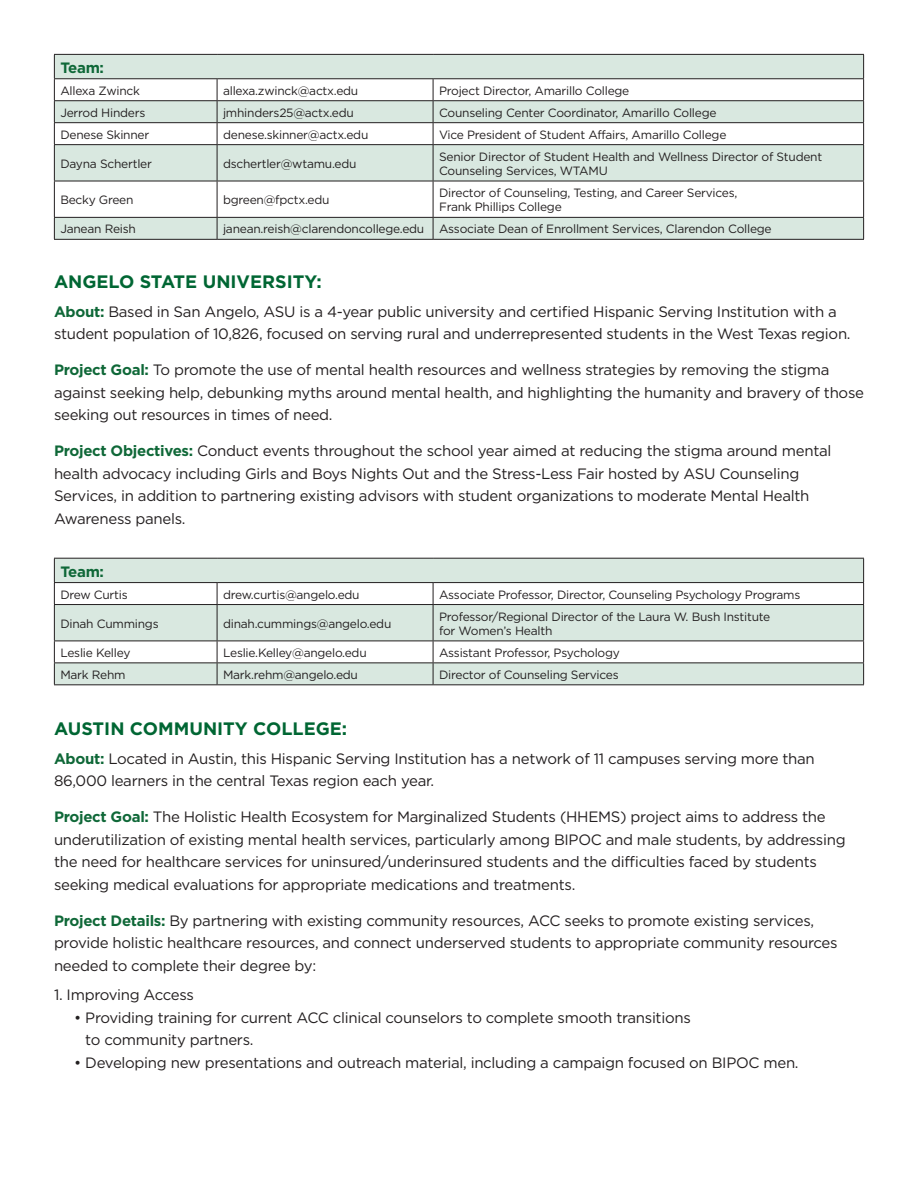
<style>
.page{position:relative;width:918px;height:1188px;background:#fff}
.page>*{position:absolute;margin:0;border:0;box-sizing:border-box;transform-origin:0 0}
.t1{font:700 18px "Gotham HTF";color:#063}
.t2{font:15px/22.5px "Gotham HTF";letter-spacing:-.02em;color:#231f20}
.t3{font:700 15px "Gotham HTF";letter-spacing:-.02em;color:#0f6838}
.t4{font:12px/14.4px "Gotham HTF";letter-spacing:-.02em;color:#231f20}
.s1{font-weight:700;color:#0f6838}
</style>
<div class="page">
<svg style="left:55px;top:55px;width:808px;height:184px;fill:#d9e8e0"></svg>
<hr style="left:217px;top:78px;width:216px;height:1px;background:#231f20">
<hr style="left:433px;top:78px;width:431px;height:1px;background:#231f20">
<hr style="left:54px;top:54px;width:163px;height:1px;background:#231f20">
<hr style="left:217px;top:54px;width:216px;height:1px;background:#231f20">
<hr style="left:433px;top:54px;width:431px;height:1px;background:#231f20">
<hr style="left:54px;top:78px;width:163px;height:1px;background:#231f20">
<hr style="left:54px;top:100px;width:163px;height:1px;background:#231f20">
<hr style="left:217px;top:100px;width:216px;height:1px;background:#231f20">
<hr style="left:433px;top:100px;width:431px;height:1px;background:#231f20">
<hr style="left:54px;top:122px;width:163px;height:1px;background:#231f20">
<svg style="left:54px;top:55px;width:1px;height:89px"></svg>
<hr style="left:217px;top:122px;width:216px;height:1px;background:#231f20">
<svg style="left:217px;top:79px;width:1px;height:65px"></svg>
<hr style="left:433px;top:122px;width:431px;height:1px;background:#231f20">
<svg style="left:433px;top:79px;width:1px;height:65px"></svg>
<svg style="left:863px;top:55px;width:1px;height:89px"></svg>
<hr style="left:54px;top:144px;width:163px;height:1px;background:#231f20">
<hr style="left:54px;top:145px;width:1px;height:36px;background:#231f20">
<hr style="left:217px;top:144px;width:216px;height:1px;background:#231f20">
<hr style="left:217px;top:145px;width:1px;height:36px;background:#231f20">
<hr style="left:433px;top:144px;width:431px;height:1px;background:#231f20">
<hr style="left:433px;top:145px;width:1px;height:36px;background:#231f20">
<hr style="left:863px;top:145px;width:1px;height:36px;background:#231f20">
<hr style="left:54px;top:181px;width:163px;height:1px;background:#231f20">
<hr style="left:54px;top:181px;width:1px;height:36px;background:#231f20">
<hr style="left:217px;top:181px;width:216px;height:1px;background:#231f20">
<hr style="left:217px;top:181px;width:1px;height:36px;background:#231f20">
<hr style="left:433px;top:181px;width:431px;height:1px;background:#231f20">
<hr style="left:433px;top:181px;width:1px;height:36px;background:#231f20">
<hr style="left:863px;top:181px;width:1px;height:36px;background:#231f20">
<hr style="left:54px;top:217px;width:163px;height:1px;background:#231f20">
<svg style="left:54px;top:218px;width:1px;height:21px"></svg>
<hr style="left:217px;top:217px;width:216px;height:1px;background:#231f20">
<svg style="left:217px;top:218px;width:1px;height:21px"></svg>
<hr style="left:433px;top:217px;width:431px;height:1px;background:#231f20">
<svg style="left:433px;top:218px;width:1px;height:21px"></svg>
<svg style="left:863px;top:218px;width:1px;height:21px"></svg>
<hr style="left:54px;top:239px;width:163px;height:1px;background:#231f20">
<hr style="left:217px;top:239px;width:216px;height:1px;background:#231f20">
<hr style="left:433px;top:239px;width:431px;height:1px;background:#231f20">
<svg style="left:55px;top:559px;width:808px;height:125px;fill:#d9e8e0"></svg>
<hr style="left:217px;top:582px;width:216px;height:1px;background:#231f20">
<hr style="left:433px;top:582px;width:431px;height:1px;background:#231f20">
<hr style="left:54px;top:558px;width:163px;height:1px;background:#231f20">
<hr style="left:217px;top:558px;width:216px;height:1px;background:#231f20">
<hr style="left:433px;top:558px;width:431px;height:1px;background:#231f20">
<hr style="left:54px;top:582px;width:163px;height:1px;background:#231f20">
<svg style="left:54px;top:559px;width:1px;height:45px"></svg>
<svg style="left:217px;top:583px;width:1px;height:21px"></svg>
<svg style="left:433px;top:583px;width:1px;height:21px"></svg>
<svg style="left:863px;top:559px;width:1px;height:45px"></svg>
<hr style="left:54px;top:604px;width:163px;height:1px;background:#231f20">
<hr style="left:54px;top:605px;width:1px;height:36px;background:#231f20">
<hr style="left:217px;top:604px;width:216px;height:1px;background:#231f20">
<hr style="left:217px;top:605px;width:1px;height:36px;background:#231f20">
<hr style="left:433px;top:604px;width:431px;height:1px;background:#231f20">
<hr style="left:433px;top:605px;width:1px;height:36px;background:#231f20">
<hr style="left:863px;top:605px;width:1px;height:36px;background:#231f20">
<hr style="left:54px;top:641px;width:163px;height:1px;background:#231f20">
<hr style="left:217px;top:641px;width:216px;height:1px;background:#231f20">
<hr style="left:433px;top:641px;width:431px;height:1px;background:#231f20">
<hr style="left:54px;top:662px;width:163px;height:1px;background:#231f20">
<svg style="left:54px;top:641px;width:1px;height:43px"></svg>
<hr style="left:217px;top:662px;width:216px;height:1px;background:#231f20">
<svg style="left:217px;top:641px;width:1px;height:43px"></svg>
<hr style="left:433px;top:662px;width:431px;height:1px;background:#231f20">
<svg style="left:433px;top:641px;width:1px;height:43px"></svg>
<svg style="left:863px;top:641px;width:1px;height:43px"></svg>
<hr style="left:54px;top:684px;width:163px;height:1px;background:#231f20">
<hr style="left:217px;top:684px;width:216px;height:1px;background:#231f20">
<hr style="left:433px;top:684px;width:431px;height:1px;background:#231f20">
<p class="t3" style="left:60px;top:59px;width:45px">Team:</p>
<p class="t4" style="left:60px;top:83px;width:81px">Allexa Zwinck</p>
<p class="t4" style="left:223px;top:83px;width:137px">allexa.zwinck@actx.edu</p>
<p class="t4" style="left:439px;top:83px;width:192px">Project Director, Amarillo College</p>
<p class="t4" style="left:60px;top:105px;width:86px">Jerrod Hinders</p>
<p class="t4" style="left:223px;top:105px;width:132px">jmhinders25@actx.edu</p>
<p class="t4" style="left:439px;top:105px;width:279px">Counseling Center Coordinator, Amarillo College</p>
<p class="t4" style="left:60px;top:127px;width:90px">Denese Skinner</p>
<p class="t4" style="left:223px;top:127px;width:147px">denese.skinner@actx.edu</p>
<p class="t4" style="left:439px;top:127px;width:289px">Vice President of Student Affairs, Amarillo College</p>
<p class="t4" style="left:60px;top:156px;width:93px">Dayna Schertler</p>
<p class="t4" style="left:223px;top:156px;width:135px">dschertler@wtamu.edu</p>
<p class="t4" style="left:439px;top:149px;width:385px">Senior Director of Student Health and Wellness Director of Student<br>Counseling Services, WTAMU</p>
<p class="t4" style="left:60px;top:193px;width:75px">Becky Green</p>
<p class="t4" style="left:223px;top:193px;width:108px">bgreen@fpctx.edu</p>
<p class="t4" style="left:439px;top:185px;width:300px">Director of Counseling, Testing, and Career Services,<br>Frank Phillips College</p>
<p class="t4" style="left:60px;top:222px;width:77px">Janean Reish</p>
<p class="t4" style="left:223px;top:222px;width:203px">janean.reish@clarendoncollege.edu</p>
<p class="t4" style="left:439px;top:222px;width:334px">Associate Dean of Enrollment Services, Clarendon College</p>
<p class="t1" style="left:54px;top:271px;width:269px">ANGELO STATE UNIVERSITY:</p>
<p class="t2" style="left:54px;top:300px;width:798px"><span class="s1">About:</span> Based in San Angelo, ASU is a 4-year public university and certified Hispanic Serving Institution with a student population of 10,826, focused on serving rural and underrepresented students in the West Texas region.</p>
<p class="t2" style="left:54px;top:359px;width:812px"><span class="s1">Project Goal:</span> To promote the use of mental health resources and wellness strategies by removing the stigma against seeking help, debunking myths around mental health, and highlighting the humanity and bravery of those seeking out resources in times of need.</p>
<p class="t2" style="left:54px;top:440px;width:779px"><span class="s1">Project Objectives:</span> Conduct events throughout the school year aimed at reducing the stigma around mental health advocacy including Girls and Boys Nights Out and the Stress-Less Fair hosted by ASU Counseling Services, in addition to partnering existing advisors with student organizations to moderate Mental Health Awareness panels.</p>
<p class="t3" style="left:60px;top:563px;width:45px">Team:</p>
<p class="t4" style="left:60px;top:587px;width:69px">Drew Curtis</p>
<p class="t4" style="left:223px;top:587px;width:138px">drew.curtis@angelo.edu</p>
<p class="t4" style="left:439px;top:587px;width:363px">Associate Professor, Director, Counseling Psychology Programs</p>
<p class="t4" style="left:60px;top:616px;width:100px">Dinah Cummings</p>
<p class="t4" style="left:223px;top:616px;width:170px">dinah.cummings@angelo.edu</p>
<p class="t4" style="left:439px;top:609px;width:333px">Professor/Regional Director of the Laura W. Bush Institute for Women’s Health</p>
<p class="t4" style="left:60px;top:645px;width:72px">Leslie Kelley</p>
<p class="t4" style="left:223px;top:645px;width:145px">Leslie.Kelley@angelo.edu</p>
<p class="t4" style="left:439px;top:645px;width:182px">Assistant Professor, Psychology</p>
<p class="t4" style="left:60px;top:667px;width:67px">Mark Rehm</p>
<p class="t4" style="left:223px;top:667px;width:136px">Mark.rehm@angelo.edu</p>
<p class="t4" style="left:439px;top:667px;width:181px">Director of Counseling Services</p>
<p class="t1" style="left:54px;top:718px;width:295px">AUSTIN COMMUNITY COLLEGE:</p>
<p class="t2" style="left:54px;top:747px;width:762px"><span class="s1">About:</span> Located in Austin, this Hispanic Serving Institution has a network of 11 campuses serving more than<br>86,000 learners in the central Texas region each year.</p>
<p class="t2" style="left:54px;top:806px;width:793px"><span class="s1">Project Goal:</span> The Holistic Health Ecosystem for Marginalized Students (HHEMS) project aims to address the underutilization of existing mental health services, particularly among BIPOC and male students, by addressing the need for healthcare services for uninsured/underinsured students and the difficulties faced by students seeking medical evaluations for appropriate medications and treatments.</p>
<p class="t2" style="left:54px;top:909px;width:785px"><span class="s1">Project Details:</span> By partnering with existing community resources, ACC seeks to promote existing services, provide holistic healthcare resources, and connect underserved students to appropriate community resources needed to complete their degree by:</p>
<p class="t2" style="left:54px;top:983px;width:141px">1. Improving Access</p>
<p class="t2" style="left:85px;top:1006px;width:607px;text-indent:-11px">• Providing training for current ACC clinical counselors to complete smooth transitions to community partners.</p>
<p class="t2" style="left:74px;top:1051px;width:726px">• Developing new presentations and outreach material, including a campaign focused on BIPOC men.</p>
</div>
